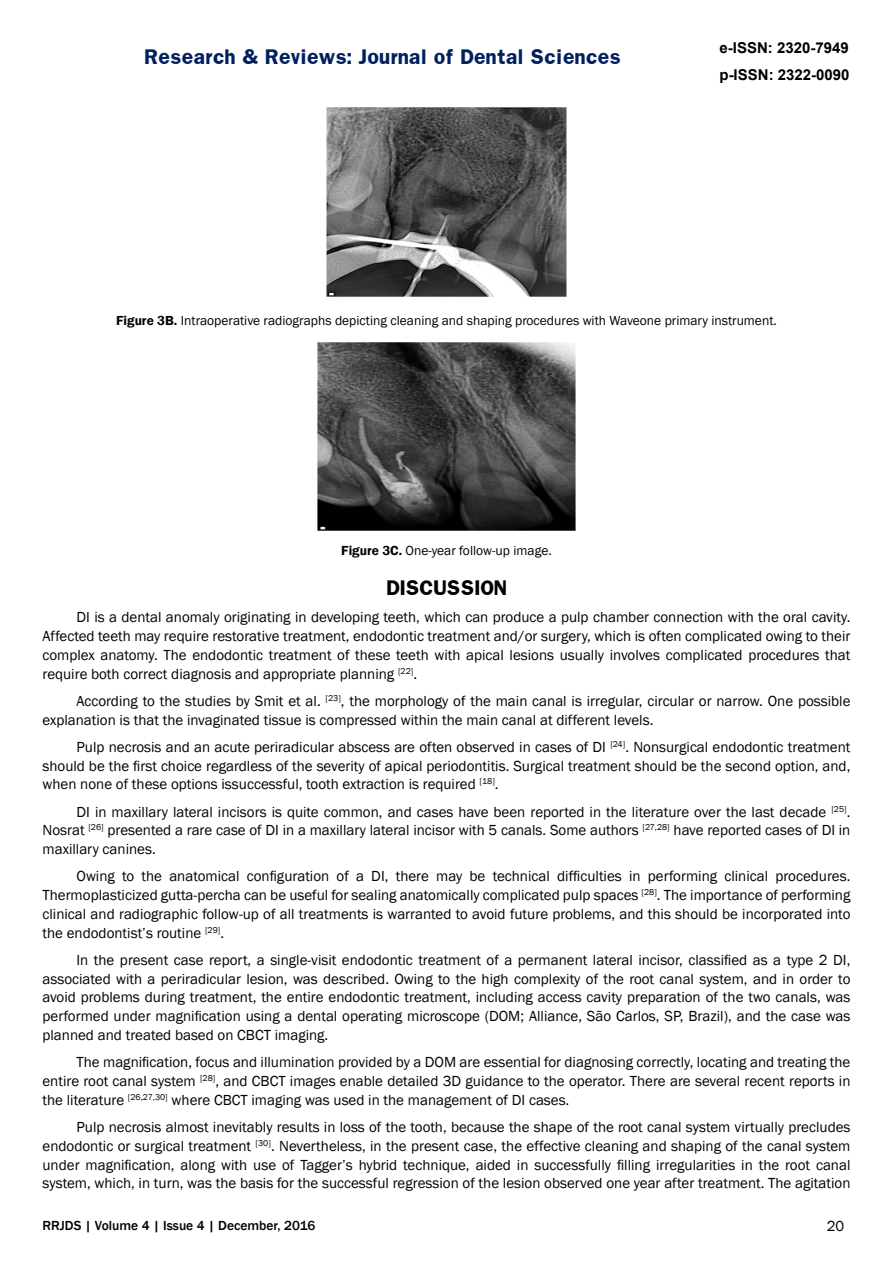
<style>
.page{position:relative;width:893px;height:1263px;background:#fff}
.page>*{position:absolute;margin:0;border:0;box-sizing:border-box;transform-origin:0 0}
.t1{font:700 18px "Franklin";color:#002060}
.t2{font:700 18px "Franklin";color:#000}
.t3{font:15px/18.8px "Franklin Gothic";color:#000;text-align:justify}
.t4{font:700 15px/27px "Arial";color:#000}
.t5{font:13.5px "Franklin Gothic";color:#000}
.t6{font:500 13.5px "Franklin Gothic";color:#000}
.s1{font-weight:600}
</style>
<div class="page">
<img style="left:326px;top:108px;width:241px;height:188px">
<img style="left:318px;top:342px;width:257px;height:189px">
<p class="t1" style="left:145px;top:44px;width:478px">Research &amp; Reviews: Journal of Dental Sciences</p>
<p class="t4" style="left:719px;top:35px;width:132px">e-ISSN: 2320-7949 p-ISSN: 2322-0090</p>
<p class="t5" style="left:116px;top:312px;width:662px"><span class="s1">Figure 3B.</span> Intraoperative radiographs depicting cleaning and shaping procedures with Waveone primary instrument.</p>
<p class="t5" style="left:341px;top:542px;width:212px"><span class="s1">Figure 3C.</span> One-year follow-up image.</p>
<p class="t2" style="left:386px;top:575px;width:122px">DISCUSSION</p>
<p class="t3" style="left:43px;top:608px;width:809px;text-indent:34px">DI is a dental anomaly originating in developing teeth, which can produce a pulp chamber connection with the oral cavity.<br>Affected teeth may require restorative treatment, endodontic treatment and/or surgery, which is often complicated owing to their complex anatomy. The endodontic treatment of these teeth with apical lesions usually involves complicated procedures that require both correct diagnosis and appropriate planning <sup>[22]</sup>.</p>
<p class="t3" style="left:43px;top:692px;width:809px;text-indent:34px">According to the studies by Smit et al. <sup>[23]</sup>, the morphology of the main canal is irregular, circular or narrow. One possible explanation is that the invaginated tissue is compressed within the main canal at different levels.</p>
<p class="t3" style="left:43px;top:738px;width:809px;text-indent:34px">Pulp necrosis and an acute periradicular abscess are often observed in cases of DI <sup>[24]</sup>. Nonsurgical endodontic treatment should be the first choice regardless of the severity of apical periodontitis. Surgical treatment should be the second option, and, when none of these options issuccessful, tooth extraction is required <sup>[18]</sup>.</p>
<p class="t3" style="left:43px;top:803px;width:809px;text-indent:34px">DI in maxillary lateral incisors is quite common, and cases have been reported in the literature over the last decade <sup>[25]</sup>.<br>Nosrat <sup>[26]</sup> presented a rare case of DI in a maxillary lateral incisor with 5 canals. Some authors <sup>[27,28]</sup> have reported cases of DI in maxillary canines.</p>
<p class="t3" style="left:43px;top:867px;width:809px;text-indent:34px">Owing to the anatomical configuration of a DI, there may be technical difficulties in performing clinical procedures.<br>Thermoplasticized gutta-percha can be useful for sealing anatomically complicated pulp spaces <sup>[28]</sup>. The importance of performing clinical and radiographic follow-up of all treatments is warranted to avoid future problems, and this should be incorporated into the endodontist’s routine <sup>[29]</sup>.</p>
<p class="t3" style="left:43px;top:951px;width:809px;text-indent:34px">In the present case report, a single-visit endodontic treatment of a permanent lateral incisor, classified as a type 2 DI, associated with a periradicular lesion, was described. Owing to the high complexity of the root canal system, and in order to avoid problems during treatment, the entire endodontic treatment, including access cavity preparation of the two canals, was performed under magnification using a dental operating microscope (DOM; Alliance, São Carlos, SP, Brazil), and the case was planned and treated based on CBCT imaging.</p>
<p class="t3" style="left:43px;top:1053px;width:809px;text-indent:34px">The magnification, focus and illumination provided by a DOM are essential for diagnosing correctly, locating and treating the entire root canal system <sup>[28]</sup>, and CBCT images enable detailed 3D guidance to the operator. There are several recent reports in the literature <sup>[26,27,30]</sup> where CBCT imaging was used in the management of DI cases.</p>
<p class="t3" style="left:43px;top:1118px;width:809px;text-indent:34px">Pulp necrosis almost inevitably results in loss of the tooth, because the shape of the root canal system virtually precludes endodontic or surgical treatment <sup>[30]</sup>. Nevertheless, in the present case, the effective cleaning and shaping of the canal system under magnification, along with use of Tagger’s hybrid technique, aided in successfully filling irregularities in the root canal system, which, in turn, was the basis for the successful regression of the lesion observed one year after treatment. The agitation</p>
<p class="t6" style="left:43px;top:1217px;width:274px">RRJDS | Volume 4 | Issue 4 | December, 2016</p>
<p class="t3" style="left:827px;top:1217px;width:19px">20</p>
</div>
